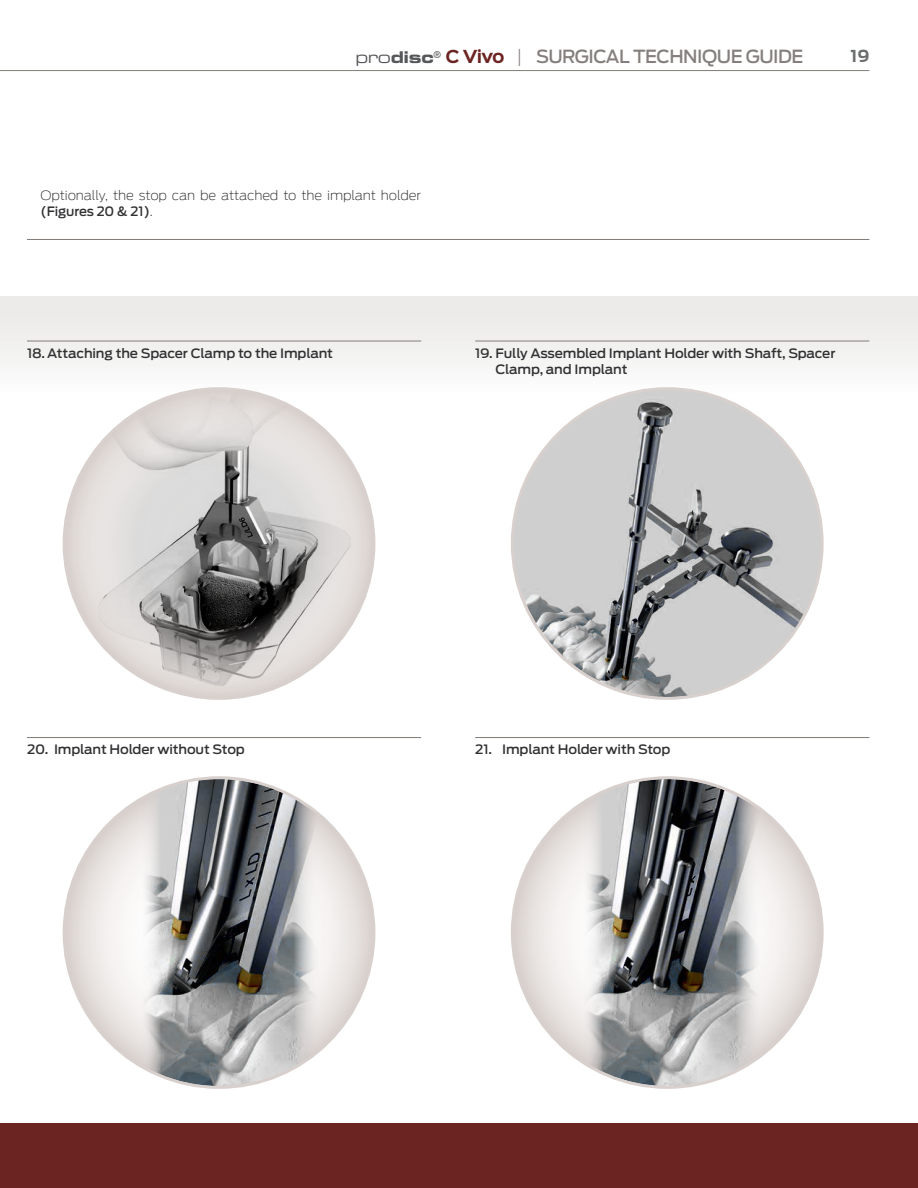
<style>
.page{position:relative;width:918px;height:1188px;background:#fff}
.page>*{position:absolute;margin:0;border:0;box-sizing:border-box;transform-origin:0 0}
.t1{font:500 18px "Antenna";letter-spacing:-.025em;color:#847f7c}
.t2{font:700 16.5px "Antenna";color:#6b6d6f}
.t3{font:500 12.9px/16.2px "Antenna";letter-spacing:-.01em;color:#313133;scale:1.05 1}
.t4{font:300 12.9px/16.2px "Antenna";letter-spacing:-.01em;color:#313133;scale:1.04 1}
.s1{font-family:"Eurostile Extended Two";font-weight:400;font-size:16.2px;color:#56575a}
.s2{font-family:"Eurostile Bold Extended Two";font-weight:400;font-size:16.2px;color:#56575a}
.s3{font-family:"Sinkin Sans 700";font-weight:700;font-size:16.2px;color:#6c2422}
.s4{font-weight:300}
.s5{font-weight:500}
</style>
<div class="page">
<hr style="left:0;top:70px;width:869px;height:1px;background:#817c78">
<div style="left:0;top:297px;width:918px;height:96px;background:#f1f1f0"></div>
<hr style="left:27px;top:341px;width:394px;height:1px;background:#817c78">
<hr style="left:27px;top:737px;width:394px;height:1px;background:#817c78">
<hr style="left:475px;top:341px;width:394px;height:1px;background:#817c78">
<hr style="left:475px;top:737px;width:394px;height:1px;background:#817c78">
<hr style="left:27px;top:239px;width:842px;height:1px;background:#817c78">
<img style="left:66px;top:390px;width:307px;height:306px">
<svg style="left:64px;top:778px;width:310px;height:309px"></svg>
<img style="left:141px;top:780px;width:179px;height:305px">
<img style="left:514px;top:390px;width:307px;height:307px;border-radius:153px">
<svg style="left:512px;top:778px;width:310px;height:309px"></svg>
<img style="left:583px;top:780px;width:179px;height:306px">
<div style="left:0;top:1123px;width:918px;height:65px;background:#6c2422"></div>
<h1 class="t1" style="left:355px;top:46px;width:450px"><span class="s1">pro</span><span class="s2">disc</span><sup>®</sup> <span class="s3">C Vivo</span> <span class="s4">|</span> SURGICAL TECHNIQUE GUIDE</h1>
<p class="t2" style="left:851px;top:44px;width:20px">19</p>
<p class="t4" style="left:40px;top:187px;width:368px">Optionally, the stop can be attached to the implant holder <span class="s5">(Figures 20 &amp; 21)</span>.</p>
<p class="t3" style="left:27px;top:345px;width:293px">18. Attaching the Spacer Clamp to the Implant</p>
<p class="t3" style="left:495px;top:345px;width:325px;text-indent:-20px">19. Fully Assembled Implant Holder with Shaft, Spacer<br>Clamp, and Implant</p>
<p class="t3" style="left:27px;top:742px;width:209px">20. Implant Holder without Stop</p>
<p class="t3" style="left:475px;top:742px;width:187px">21. Implant Holder with Stop</p>
</div>
